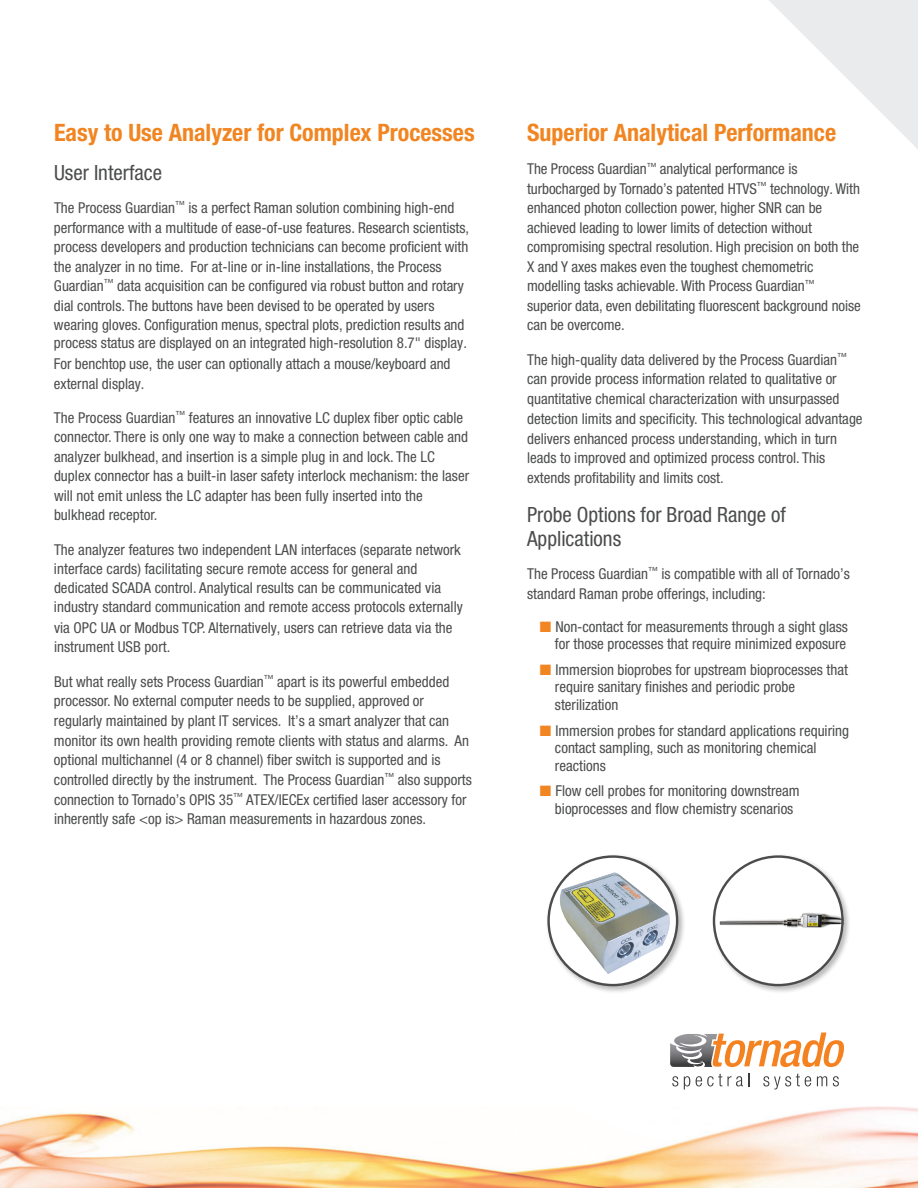
<style>
.page{position:relative;width:918px;height:1188px;background:#fff}
.page>*{position:absolute;margin:0;border:0;box-sizing:border-box;transform-origin:0 0}
.t1{font:700 condensed 24px "Helvetica Neue LT Std";color:#f18521}
.t2{font:condensed 21px/24px "Helvetica Neue LT Std";color:#4b4c4d}
.t3{font:condensed 15px/19.5px "Helvetica Neue LT Std";color:#4b4c4d}
.s1{color:#f18521}
</style>
<div class="page">
<img style="left:0;top:1107px;width:918px;height:81px">
<svg style="left:769px;top:0;width:149px;height:149px"></svg>
<div style="left:546px;top:854px;width:140px;height:140px;background:#231f20;opacity:.3"></div>
<svg style="left:549px;top:857px;width:128px;height:128px"></svg>
<img style="left:552px;top:865px;width:126px;height:116px">
<div style="left:711px;top:854px;width:140px;height:140px;background:#231f20;opacity:.3"></div>
<div style="left:714px;top:857px;width:129px;height:128px;background:#fff;border-radius:50%"></div>
<img style="left:719px;top:912px;width:125px;height:18px">
<svg style="left:672px;top:1076px;width:6px;height:10px"></svg>
<svg style="left:684px;top:1076px;width:6px;height:14px"></svg>
<svg style="left:696px;top:1073px;width:53px;height:13px"></svg>
<svg style="left:763px;top:1074px;width:48px;height:16px"></svg>
<svg style="left:817px;top:1076px;width:10px;height:10px"></svg>
<svg style="left:833px;top:1076px;width:6px;height:10px"></svg>
<svg style="left:670px;top:1033px;width:174px;height:34px"></svg>
<p class="t1" style="left:54px;top:118px;width:422px">Easy to Use Analyzer for Complex Processes</p>
<p class="t2" style="left:54px;top:160px;width:110px">User Interface</p>
<p class="t3" style="left:54px;top:198px;width:417px">The Process Guardian<sup>™</sup> is a perfect Raman solution combining high-end performance with a multitude of ease-of-use features. Research scientists, process developers and production technicians can become proficient with the analyzer in no time. For at-line or in-line installations, the Process Guardian<sup>™</sup> data acquisition can be configured via robust button and rotary dial controls. The buttons have been devised to be operated by users wearing gloves. Configuration menus, spectral plots, prediction results and process status are displayed on an integrated high-resolution 8.7" display.</p>
<p class="t3" style="left:54px;top:354px;width:398px">For benchtop use, the user can optionally attach a mouse/keyboard and external display.</p>
<p class="t3" style="left:54px;top:408px;width:417px">The Process Guardian<sup>™</sup> features an innovative LC duplex fiber optic cable connector. There is only one way to make a connection between cable and analyzer bulkhead, and insertion is a simple plug in and lock. The LC duplex connector has a built-in laser safety interlock mechanism: the laser will not emit unless the LC adapter has been fully inserted into the bulkhead receptor.</p>
<p class="t3" style="left:54px;top:540px;width:410px">The analyzer features two independent LAN interfaces (separate network interface cards) facilitating secure remote access for general and dedicated SCADA control. Analytical results can be communicated via industry standard communication and remote access protocols externally via OPC UA or Modbus TCP. Alternatively, users can retrieve data via the instrument USB port.</p>
<p class="t3" style="left:54px;top:671px;width:419px">But what really sets Process Guardian<sup>™</sup> apart is its powerful embedded processor. No external computer needs to be supplied, approved or regularly maintained by plant IT services. It’s a smart analyzer that can monitor its own health providing remote clients with status and alarms. An optional multichannel (4 or 8 channel) fiber switch is supported and is controlled directly by the instrument. The Process Guardian<sup>™</sup> also supports connection to Tornado’s OPIS 35<sup>™</sup> ATEX/IECEx certified laser accessory for inherently safe &lt;op is&gt; Raman measurements in hazardous zones.</p>
<p class="t1" style="left:527px;top:118px;width:311px">Superior Analytical Performance</p>
<p class="t3" style="left:527px;top:159px;width:335px">The Process Guardian<sup>™</sup> analytical performance is turbocharged by Tornado’s patented HTVS<sup>™</sup> technology. With enhanced photon collection power, higher SNR can be achieved leading to lower limits of detection without compromising spectral resolution. High precision on both the X and Y axes makes even the toughest chemometric modelling tasks achievable. With Process Guardian<sup>™ </sup>superior data, even debilitating fluorescent background noise can be overcome.</p>
<p class="t3" style="left:527px;top:349px;width:337px">The high-quality data delivered by the Process Guardian<sup>™ </sup>can provide process information related to qualitative or quantitative chemical characterization with unsurpassed detection limits and specificity. This technological advantage delivers enhanced process understanding, which in turn leads to improved and optimized process control. This extends profitability and limits cost.</p>
<p class="t2" style="left:527px;top:502px;width:260px">Probe Options for Broad Range of<br>Applications</p>
<p class="t3" style="left:527px;top:564px;width:324px">The Process Guardian<sup>™</sup> is compatible with all of Tornado’s standard Raman probe offerings, including:</p>
<p class="t3" style="left:540px;top:618px;width:310px;line-height:17.5px;text-align:right"><span class="s1">■</span> Non-contact for measurements through a sight glass for those processes that require minimized exposure</p>
<p class="t3" style="left:555px;top:661px;width:294px;line-height:17.5px;text-indent:-15px"><span class="s1">■</span> Immersion bioprobes for upstream bioprocesses that require sanitary finishes and periodic probe sterilization</p>
<p class="t3" style="left:555px;top:721px;width:296px;line-height:17.5px;text-indent:-15px"><span class="s1">■</span> Immersion probes for standard applications requiring contact sampling, such as monitoring chemical reactions</p>
<p class="t3" style="left:540px;top:782px;width:261px;line-height:17.5px;text-align:center"><span class="s1">■</span> Flow cell probes for monitoring downstream bioprocesses and flow chemistry scenarios</p>
</div>
